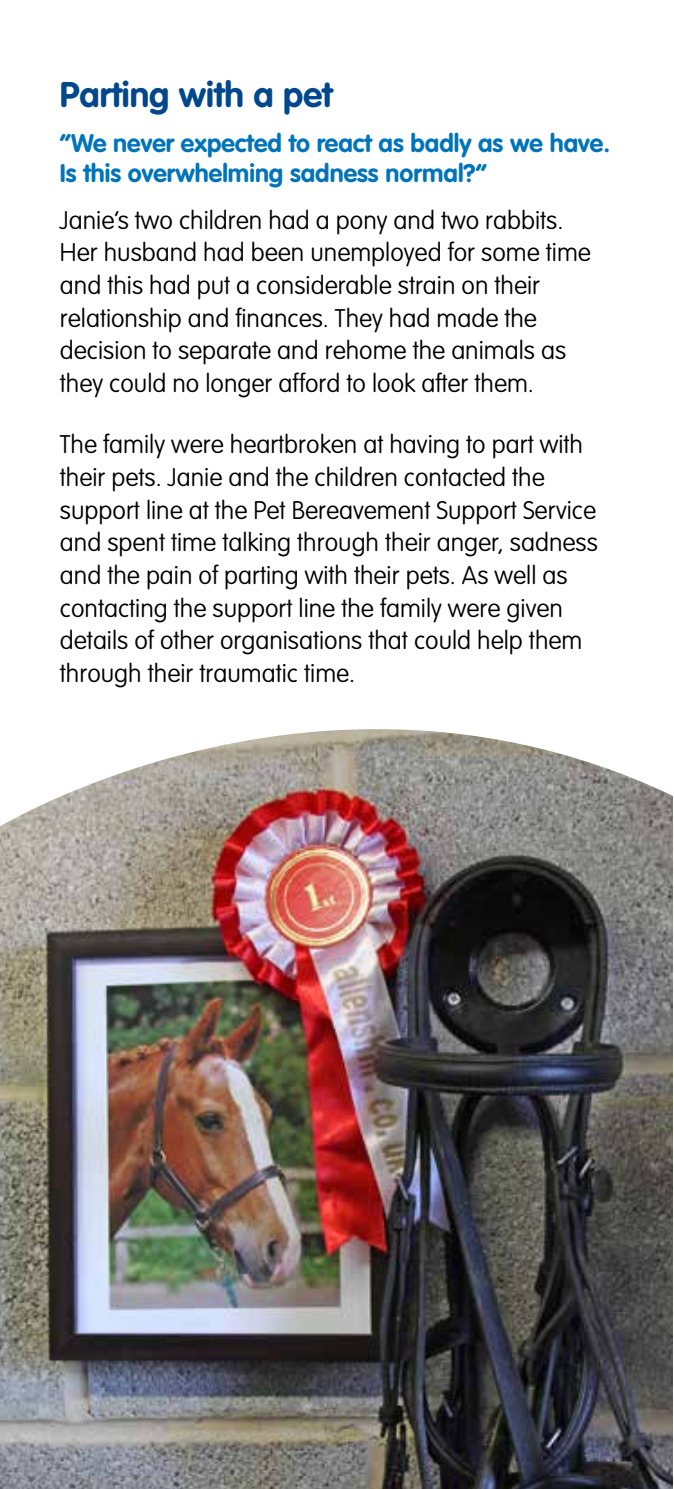
<style>
.page{position:relative;width:674px;height:1489px;background:#fff}
.page>*{position:absolute;margin:0;border:0;box-sizing:border-box;transform-origin:0 0}
.t1{font:700 35.25px "VAG Rounded Std";color:#00478d}
.t2{font:100 25px/32.8px "VAG Rounded Std";color:#000}
.t3{font:700 25px/30.2px "VAG Rounded Std";color:#0074bb}
</style>
<div class="page">
<img style="left:0;top:729px;width:672px;height:759px">
<h1 class="t1" style="left:60px;top:74px;width:274px">Parting with a pet</h1>
<p class="t3" style="left:60px;top:129px;width:551px">“We never expected to react as badly as we have.<br>Is this overwhelming sadness normal?”</p>
<p class="t2" style="left:60px;top:204px;width:532px">Janie’s two children had a pony and two rabbits.<br>Her husband had been unemployed for some time and this had put a considerable strain on their relationship and finances. They had made the decision to separate and rehome the animals as they could no longer afford to look after them.</p>
<p class="t2" style="left:60px;top:429px;width:539px">The family were heartbroken at having to part with their pets. Janie and the children contacted the support line at the Pet Bereavement Support Service and spent time talking through their anger, sadness and the pain of parting with their pets. As well as contacting the support line the family were given details of other organisations that could help them through their traumatic time.</p>
</div>
